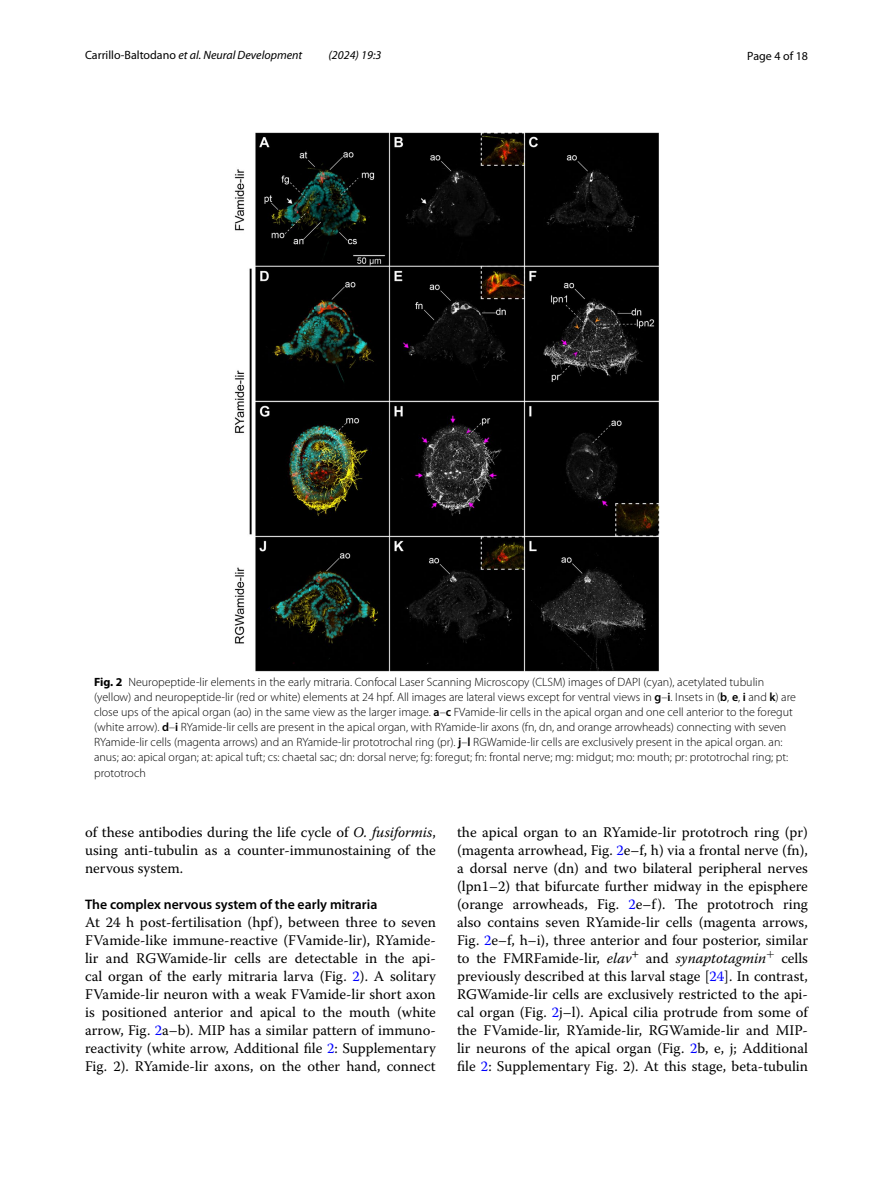
<style>
.page{position:relative;width:893px;height:1187px;background:#fff}
.page>*{position:absolute;margin:0;border:0;box-sizing:border-box;transform-origin:0 0}
.t1{font:14.7px/18px "Warnock Pro";color:#000;text-align:justify}
.t2{font:600 13.8px "Myriad Pro";color:#000}
.t3{font:300 12px/15px "Myriad Pro";color:#000}
.t4{font:italic 12px "Myriad Pro";color:#000}
.t5{font:12px "Myriad Pro";color:#000}
.s1{font-style:normal}
.s2{font-weight:700}
.s3{font-weight:600}
.s4{font-style:italic}
.s5{color:#00f}
</style>
<div class="page">
<img style="left:234px;top:133px;width:425px;height:538px">
<p class="t4" style="left:85px;top:48px;width:219px"><span class="s1">Carrillo‑Baltodano</span> et al. Neural Development</p>
<p class="t4" style="left:329px;top:48px;width:54px">(2024) 19:3</p>
<p class="t5" style="left:747px;top:48px;width:62px">Page 4 of 18</p>
<p class="t3" style="left:94px;top:675px;width:703px"><span class="s2">Fig. 2</span> Neuropeptide-lir elements in the early mitraria. Confocal Laser Scanning Microscopy (CLSM) images of DAPI (cyan), acetylated tubulin (yellow) and neuropeptide-lir (red or white) elements at 24 hpf. All images are lateral views except for ventral views in <span class="s3">g</span>–<span class="s3">i</span>. Insets in (<span class="s3">b</span>, <span class="s3">e</span>, <span class="s3">i</span> and <span class="s3">k</span>) are close ups of the apical organ (ao) in the same view as the larger image. <span class="s3">a</span>–<span class="s3">c</span> FVamide-lir cells in the apical organ and one cell anterior to the foregut (white arrow). <span class="s3">d</span>–<span class="s3">i</span> RYamide-lir cells are present in the apical organ, with RYamide-lir axons (fn, dn, and orange arrowheads) connecting with seven RYamide-lir cells (magenta arrows) and an RYamide-lir prototrochal ring (pr). <span class="s3">j</span>–<span class="s3">l</span> RGWamide-lir cells are exclusively present in the apical organ. an: anus; ao: apical organ; at: apical tuft; cs: chaetal sac; dn: dorsal nerve; fg: foregut; fn: frontal nerve; mg: midgut; mo: mouth; pr: prototrochal ring; pt: prototroch</p>
<p class="t1" style="left:85px;top:822px;width:352px">of these antibodies during the life cycle of <span class="s4">O. fusiformis</span>, using anti-tubulin as a counter-immunostaining of the nervous system.</p>
<p class="t2" style="left:85px;top:895px;width:294px">The complex nervous system of the early mitraria</p>
<p class="t1" style="left:85px;top:912px;width:352px">At 24 h post-fertilisation (hpf), between three to seven FVamide-like immune-reactive (FVamide-lir), RYamide&shy;lir and RGWamide-lir cells are detectable in the api&shy;cal organ of the early mitraria larva (Fig. <span class="s5">2</span>). A solitary FVamide-lir neuron with a weak FVamide-lir short axon is positioned anterior and apical to the mouth (white arrow, Fig. <span class="s5">2</span>a–b). MIP has a similar pattern of immuno&shy;reactivity (white arrow, Additional file <span class="s5">2</span>: Supplementary Fig. 2). RYamide-lir axons, on the other hand, connect</p>
<p class="t1" style="left:457px;top:822px;width:352px">the apical organ to an RYamide-lir prototroch ring (pr) (magenta arrowhead, Fig. <span class="s5">2</span>e–f, h) via a frontal nerve (fn), a dorsal nerve (dn) and two bilateral peripheral nerves (lpn1–2) that bifurcate further midway in the episphere (orange arrowheads, Fig. <span class="s5">2</span>e–f). The prototroch ring also contains seven RYamide-lir cells (magenta arrows, Fig. <span class="s5">2</span>e–f, h–i), three anterior and four posterior, similar to the FMRFamide-lir, <span class="s4">elav</span><sup>+</sup> and <span class="s4">synaptotagmin</span><sup>+</sup> cells previously described at this larval stage [<span class="s5">24</span>]. In contrast, RGWamide-lir cells are exclusively restricted to the api&shy;cal organ (Fig. <span class="s5">2</span>j–l). Apical cilia protrude from some of the FVamide-lir, RYamide-lir, RGWamide-lir and MIP&shy;lir neurons of the apical organ (Fig. <span class="s5">2</span>b, e, j; Additional file <span class="s5">2</span>: Supplementary Fig. 2). At this stage, beta-tubulin</p>
</div>
